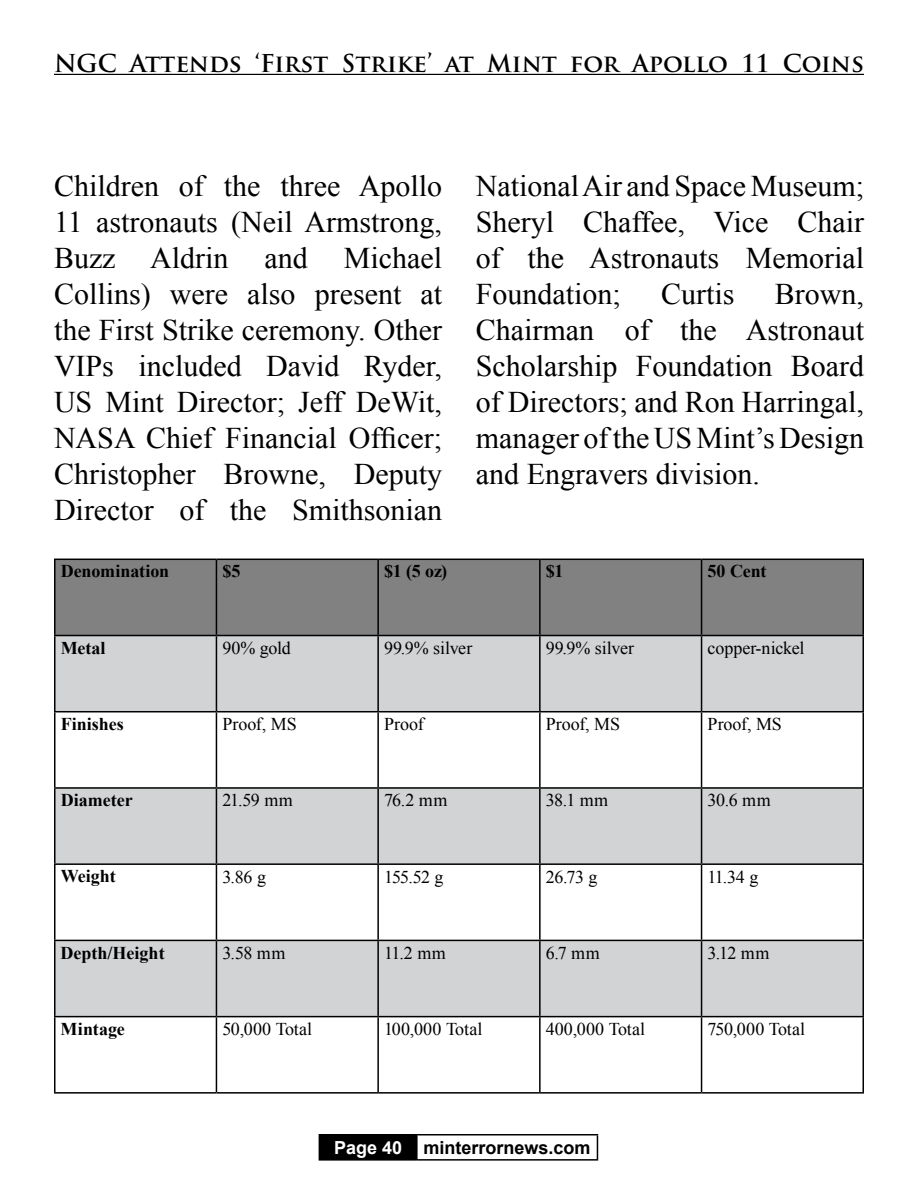
<style>
.page{position:relative;width:918px;height:1188px;background:#fff}
.page>*{position:absolute;margin:0;border:0;box-sizing:border-box;transform-origin:0 0}
.t1{font:30px/36px "Times New Roman";color:#000;text-align:justify}
.t2{font:700 24px "Trajan Pro";color:#000}
.t3{font:18px "Times New Roman";letter-spacing:-.005em;color:#000}
.t4{font:700 18px "Times New Roman";color:#000}
.t5{font:700 18px "Arial";color:#000}
.s1{color:#fff}
</style>
<div class="page">
<div style="left:319px;top:1135px;width:98px;height:25px;background:#000"></div>
<hr style="left:319px;top:1134px;width:98px;height:2px;background:#000">
<hr style="left:417px;top:1134px;width:181px;height:2px;background:#000">
<hr style="left:416px;top:1136px;width:2px;height:23px;background:#000">
<svg style="left:597px;top:1136px;width:1px;height:23px"></svg>
<hr style="left:319px;top:1159px;width:98px;height:2px;background:#000">
<hr style="left:417px;top:1159px;width:181px;height:2px;background:#000">
<hr style="left:54px;top:74px;width:810px;height:1px;background:#000">
<div style="left:56px;top:560px;width:806px;height:75px;background:#818181"></div>
<svg style="left:56px;top:636px;width:806px;height:380px;fill:#d1d3d4"></svg>
<hr style="left:54px;top:559px;width:162px;height:1px;background:#000">
<hr style="left:54px;top:560px;width:2px;height:75px;background:#000">
<hr style="left:216px;top:559px;width:162px;height:1px;background:#000">
<hr style="left:216px;top:560px;width:1px;height:75px;background:#000">
<hr style="left:378px;top:559px;width:162px;height:1px;background:#000">
<hr style="left:377px;top:560px;width:2px;height:75px;background:#000">
<hr style="left:540px;top:559px;width:162px;height:1px;background:#000">
<hr style="left:539px;top:560px;width:2px;height:75px;background:#000">
<hr style="left:702px;top:559px;width:162px;height:1px;background:#000">
<hr style="left:701px;top:560px;width:1px;height:75px;background:#000">
<hr style="left:862px;top:560px;width:2px;height:75px;background:#000">
<hr style="left:54px;top:635px;width:162px;height:1px;background:#000">
<hr style="left:54px;top:636px;width:2px;height:75px;background:#000">
<hr style="left:216px;top:635px;width:162px;height:1px;background:#000">
<hr style="left:216px;top:636px;width:1px;height:75px;background:#000">
<hr style="left:378px;top:635px;width:162px;height:1px;background:#000">
<hr style="left:377px;top:636px;width:2px;height:75px;background:#000">
<hr style="left:540px;top:635px;width:162px;height:1px;background:#000">
<hr style="left:539px;top:636px;width:2px;height:75px;background:#000">
<hr style="left:702px;top:635px;width:162px;height:1px;background:#000">
<hr style="left:701px;top:636px;width:1px;height:75px;background:#000">
<hr style="left:862px;top:636px;width:2px;height:75px;background:#000">
<hr style="left:54px;top:711px;width:162px;height:1px;background:#000">
<hr style="left:54px;top:712px;width:2px;height:75px;background:#000">
<hr style="left:216px;top:711px;width:162px;height:1px;background:#000">
<hr style="left:216px;top:712px;width:1px;height:75px;background:#000">
<hr style="left:378px;top:711px;width:162px;height:1px;background:#000">
<hr style="left:377px;top:712px;width:2px;height:75px;background:#000">
<hr style="left:540px;top:711px;width:162px;height:1px;background:#000">
<hr style="left:539px;top:712px;width:2px;height:75px;background:#000">
<hr style="left:702px;top:711px;width:162px;height:1px;background:#000">
<hr style="left:701px;top:712px;width:1px;height:75px;background:#000">
<hr style="left:862px;top:712px;width:2px;height:75px;background:#000">
<hr style="left:54px;top:787px;width:162px;height:2px;background:#000">
<hr style="left:54px;top:789px;width:2px;height:74px;background:#000">
<hr style="left:216px;top:787px;width:162px;height:2px;background:#000">
<hr style="left:216px;top:789px;width:1px;height:74px;background:#000">
<hr style="left:378px;top:787px;width:162px;height:2px;background:#000">
<hr style="left:377px;top:789px;width:2px;height:74px;background:#000">
<hr style="left:540px;top:787px;width:162px;height:2px;background:#000">
<hr style="left:539px;top:789px;width:2px;height:74px;background:#000">
<hr style="left:702px;top:787px;width:162px;height:2px;background:#000">
<hr style="left:701px;top:789px;width:1px;height:74px;background:#000">
<hr style="left:862px;top:789px;width:2px;height:74px;background:#000">
<hr style="left:54px;top:863px;width:162px;height:2px;background:#000">
<hr style="left:54px;top:865px;width:2px;height:75px;background:#000">
<hr style="left:216px;top:863px;width:162px;height:2px;background:#000">
<hr style="left:216px;top:865px;width:1px;height:75px;background:#000">
<hr style="left:378px;top:863px;width:162px;height:2px;background:#000">
<hr style="left:377px;top:865px;width:2px;height:75px;background:#000">
<hr style="left:540px;top:863px;width:162px;height:2px;background:#000">
<hr style="left:539px;top:865px;width:2px;height:75px;background:#000">
<hr style="left:702px;top:863px;width:162px;height:2px;background:#000">
<hr style="left:701px;top:865px;width:1px;height:75px;background:#000">
<hr style="left:862px;top:865px;width:2px;height:75px;background:#000">
<hr style="left:54px;top:940px;width:162px;height:1px;background:#000">
<hr style="left:54px;top:941px;width:2px;height:75px;background:#000">
<hr style="left:216px;top:940px;width:162px;height:1px;background:#000">
<hr style="left:216px;top:941px;width:1px;height:75px;background:#000">
<hr style="left:378px;top:940px;width:162px;height:1px;background:#000">
<hr style="left:377px;top:941px;width:2px;height:75px;background:#000">
<hr style="left:540px;top:940px;width:162px;height:1px;background:#000">
<hr style="left:539px;top:941px;width:2px;height:75px;background:#000">
<hr style="left:702px;top:940px;width:162px;height:1px;background:#000">
<hr style="left:701px;top:941px;width:1px;height:75px;background:#000">
<hr style="left:862px;top:941px;width:2px;height:75px;background:#000">
<hr style="left:54px;top:1016px;width:162px;height:1px;background:#000">
<hr style="left:54px;top:1017px;width:2px;height:75px;background:#000">
<hr style="left:216px;top:1016px;width:162px;height:1px;background:#000">
<hr style="left:216px;top:1017px;width:1px;height:75px;background:#000">
<hr style="left:378px;top:1016px;width:162px;height:1px;background:#000">
<hr style="left:377px;top:1017px;width:2px;height:75px;background:#000">
<hr style="left:540px;top:1016px;width:162px;height:1px;background:#000">
<hr style="left:539px;top:1017px;width:2px;height:75px;background:#000">
<hr style="left:702px;top:1016px;width:162px;height:1px;background:#000">
<hr style="left:701px;top:1017px;width:1px;height:75px;background:#000">
<hr style="left:862px;top:1017px;width:2px;height:75px;background:#000">
<hr style="left:54px;top:1092px;width:162px;height:2px;background:#000">
<hr style="left:216px;top:1092px;width:162px;height:2px;background:#000">
<hr style="left:378px;top:1092px;width:162px;height:2px;background:#000">
<hr style="left:540px;top:1092px;width:162px;height:2px;background:#000">
<hr style="left:702px;top:1092px;width:162px;height:2px;background:#000">
<p class="t2" style="left:54px;top:48px;width:811px">NGC Attends ‘First Strike’ at Mint for Apollo 11 Coins</p>
<p class="t1" style="left:54px;top:167px;width:390px">Children of the three Apollo 11 astronauts (Neil Armstrong, Buzz Aldrin and Michael Collins) were also present at the First Strike ceremony. Other VIPs included David Ryder, US Mint Director; Jeff DeWit, NASA Chief Financial Officer; Christopher Browne, Deputy Director of the Smithsonian</p>
<p class="t1" style="left:476px;top:167px;width:390px">National Air and Space Museum; Sheryl Chaffee, Vice Chair of the Astronauts Memorial Foundation;</p>
<p class="t1" style="left:661px;top:275px;width:75px">Curtis</p>
<p class="t1" style="left:476px;top:275px;width:390px;text-indent:299px">Brown, Chairman of the Astronaut Scholarship Foundation Board of Directors; and Ron Harringal, manager of the US Mint’s Design and Engravers division.</p>
<p class="t4" style="left:61px;top:559px;width:110px">Denomination</p>
<p class="t4" style="left:222px;top:559px;width:20px">$5</p>
<p class="t4" style="left:384px;top:559px;width:65px">$1 (5 oz)</p>
<p class="t4" style="left:546px;top:559px;width:19px">$1</p>
<p class="t4" style="left:708px;top:559px;width:60px">50 Cent</p>
<p class="t4" style="left:61px;top:635px;width:46px">Metal</p>
<p class="t3" style="left:222px;top:636px;width:70px">90% gold</p>
<p class="t3" style="left:384px;top:636px;width:90px">99.9% silver</p>
<p class="t3" style="left:546px;top:636px;width:90px">99.9% silver</p>
<p class="t3" style="left:708px;top:636px;width:99px">copper-nickel</p>
<p class="t4" style="left:61px;top:711px;width:65px">Finishes</p>
<p class="t3" style="left:222px;top:712px;width:76px">Proof, MS</p>
<p class="t3" style="left:384px;top:712px;width:41px">Proof</p>
<p class="t3" style="left:546px;top:712px;width:76px">Proof, MS</p>
<p class="t3" style="left:707px;top:712px;width:76px">Proof, MS</p>
<p class="t4" style="left:61px;top:788px;width:73px">Diameter</p>
<p class="t3" style="left:222px;top:788px;width:72px">21.59 mm</p>
<p class="t3" style="left:384px;top:788px;width:65px">76.2 mm</p>
<p class="t3" style="left:546px;top:788px;width:64px">38.1 mm</p>
<p class="t3" style="left:707px;top:788px;width:65px">30.6 mm</p>
<p class="t4" style="left:61px;top:864px;width:57px">Weight</p>
<p class="t3" style="left:222px;top:865px;width:45px">3.86 g</p>
<p class="t3" style="left:384px;top:865px;width:61px">155.52 g</p>
<p class="t3" style="left:546px;top:865px;width:53px">26.73 g</p>
<p class="t3" style="left:707px;top:865px;width:52px">11.34 g</p>
<p class="t4" style="left:61px;top:940px;width:106px">Depth/Height</p>
<p class="t3" style="left:222px;top:941px;width:64px">3.58 mm</p>
<p class="t3" style="left:384px;top:941px;width:63px">11.2 mm</p>
<p class="t3" style="left:546px;top:941px;width:55px">6.7 mm</p>
<p class="t3" style="left:707px;top:941px;width:63px">3.12 mm</p>
<p class="t4" style="left:61px;top:1016px;width:66px">Mintage</p>
<p class="t3" style="left:222px;top:1017px;width:91px">50,000 Total</p>
<p class="t3" style="left:384px;top:1017px;width:100px">100,000 Total</p>
<p class="t3" style="left:546px;top:1017px;width:101px">400,000 Total</p>
<p class="t3" style="left:707px;top:1017px;width:99px">750,000 Total</p>
<p class="t5" style="left:334px;top:1136px;width:258px"><span class="s1">Page 40</span> minterrornews.com</p>
</div>
